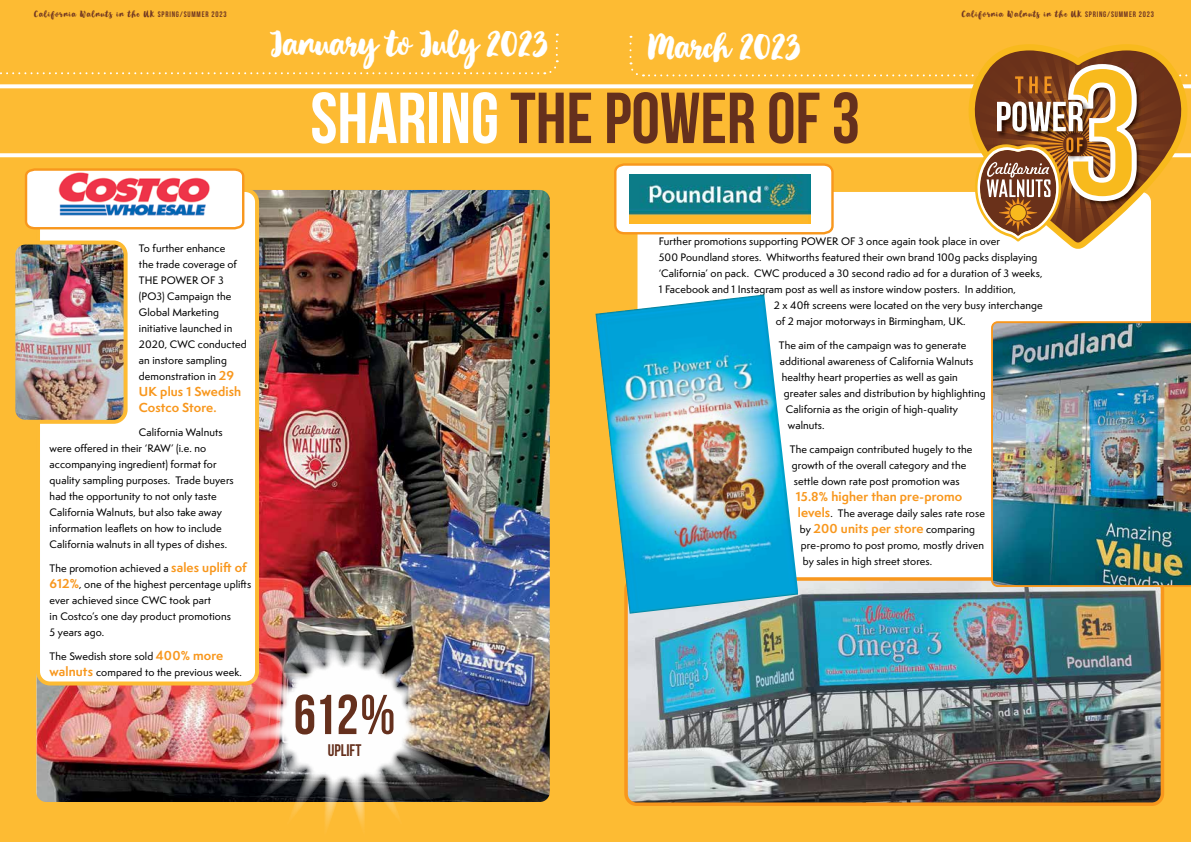
<style>
.page{position:relative;width:1191px;height:842px;background:#fdbb33}
.page>*{position:absolute;margin:0;border:0;box-sizing:border-box;transform-origin:0 0}
.t1{font:72px "Bebas Neue";color:#65301d}
.t2{font:56px "Bebas Neue";color:#65301d}
.t3{font:40px "April Blossom";color:#fff}
.t4{font:16.8px "Bebas Neue";color:#65301d}
.t5{font:700 12px/16px "Semplicita Pro";letter-spacing:.01em;color:#f8971d}
.t6{font:500 10px/16px "Semplicita Pro";letter-spacing:.01em;color:#000}
.t7{font:10px "April Blossom";letter-spacing:.1em;color:#6f3622}
.s1{font-family:"Bebas Neue";font-size:8px}
.s2{color:#fff}
.s3{font-weight:700;font-size:12px;color:#f8971d}
.s4{font-weight:500;font-size:10px;color:#000}
</style>
<div class="page">
<img style="left:37px;top:191px;width:512px;height:610px">
<div style="left:32px;top:186px;width:522px;height:620px;border:4px solid #fdbb33;border-radius:12px"></div>
<div style="left:38px;top:190px;width:219px;height:493px;background:#fff;border-radius:12px"></div>
<div style="left:36px;top:188px;width:223px;height:497px;border:4px solid #fdbb33;border-radius:12px"></div>
<svg style="left:544px;top:34px;width:14px;height:41px"></svg>
<svg style="left:0;top:72px;width:538px;height:2px"></svg>
<img style="left:213px;top:601px;width:263px;height:227px">
<svg style="left:25px;top:168px;width:221px;height:63px"></svg>
<svg style="left:0;top:84px;width:613px;height:73px"></svg>
<img style="left:16px;top:246px;width:107px;height:173px">
<div style="left:11px;top:241px;width:117px;height:183px;border:4px solid #fdbb33;border-radius:12px"></div>
<div style="left:635px;top:190px;width:518px;height:490px;background:#fff;border-radius:12px"></div>
<img style="left:629px;top:582px;width:530px;height:219px">
<div style="left:624px;top:577px;width:540px;height:229px;border:4px solid #f8971d;border-radius:11px"></div>
<img style="left:991px;top:321px;width:200px;height:266px">
<img style="left:595px;top:295px;width:203px;height:319px">
<svg style="left:613px;top:36px;width:578px;height:205px"></svg>
<p class="t7" style="left:34px;top:9px;width:194px">California Walnuts in the UK <span class="s1">SPRING/SUMMER 2023</span></p>
<h3 class="t3" style="left:270px;top:25px;width:280px">January to July 2023</h3>
<h3 class="t3" style="left:648px;top:28px;width:154px">March 2023</h3>
<h1 class="t1" style="left:310px;top:79px;width:551px"><span class="s2">SHARING</span> THE POWER OF 3</h1>
<p class="t7" style="left:961px;top:9px;width:194px">California Walnuts in the UK <span class="s1">SPRING/SUMMER 2023</span></p>
<p class="t6" style="left:139px;top:240px;width:109px">To further enhance<br>the trade coverage of<br>THE POWER OF 3 (PO3) Campaign the<br>Global Marketing initiative launched in<br>2020, CWC conducted an instore sampling demonstration in <span class="s3">29</span></p>
<p class="t5" style="left:139px;top:383px;width:104px">UK plus 1 Swedish<br>Costco Store.</p>
<p class="t6" style="left:50px;top:424px;width:186px;text-indent:89px">California Walnuts were offered in their ‘RAW’ (i.e. no accompanying ingredient) format for quality sampling purposes. Trade buyers had the opportunity to not only taste California Walnuts, but also take away information leaflets on how to include California walnuts in all types of dishes.</p>
<p class="t6" style="left:50px;top:560px;width:203px">The promotion achieved a <span class="s3">sales uplift of 612%</span>, one of the highest percentage uplifts ever achieved since CWC took part<br>in Costco’s one day product promotions<br>5 years ago.</p>
<p class="t6" style="left:50px;top:648px;width:194px">The Swedish store sold <span class="s3">400% more walnuts</span> compared to the previous week.</p>
<h2 class="t2" style="left:294px;top:684px;width:103px">612%</h2>
<h3 class="t4" style="left:328px;top:741px;width:35px">UPLIFT</h3>
<p class="t6" style="left:659px;top:233px;width:343px">Further promotions supporting POWER OF 3 once again took place in over</p>
<p class="t6" style="left:659px;top:249px;width:380px">500 Poundland stores. Whitworths featured their own brand 100g packs displaying</p>
<p class="t6" style="left:659px;top:265px;width:385px">‘California’ on pack. CWC produced a 30 second radio ad for a duration of 3 weeks,</p>
<p class="t6" style="left:659px;top:281px;width:359px">1 Facebook and 1 Instagram post as well as instore window posters. In addition,</p>
<p class="t6" style="left:774px;top:297px;width:270px">2 x 40ft screens were located on the very busy interchange</p>
<p class="t6" style="left:776px;top:313px;width:191px">of 2 major motorways in Birmingham, UK.</p>
<p class="t6" style="left:779px;top:337px;width:189px">The aim of the campaign was to generate</p>
<p class="t6" style="left:780px;top:353px;width:195px">additional awareness of California Walnuts</p>
<p class="t6" style="left:782px;top:369px;width:177px">healthy heart properties as well as gain</p>
<p class="t6" style="left:784px;top:385px;width:203px">greater sales and distribution by highlighting</p>
<p class="t6" style="left:786px;top:401px;width:174px">California as the origin of high-quality</p>
<p class="t6" style="left:788px;top:417px;width:38px">walnuts.</p>
<p class="t6" style="left:790px;top:441px;width:184px">The campaign contributed hugely to the growth of the overall category and the settle down rate post promotion was</p>
<p class="t5" style="left:796px;top:488px;width:168px">15.8% higher than pre-promo</p>
<p class="t6" style="left:798px;top:505px;width:188px"><span class="s3">levels</span>. The average daily sales rate rose</p>
<p class="t5" style="left:800px;top:520px;width:177px"><span class="s4">by</span> 200 units per store <span class="s4">comparing</span></p>
<p class="t6" style="left:801px;top:537px;width:185px">pre-promo to post promo, mostly driven by sales in high street stores.</p>
</div>
